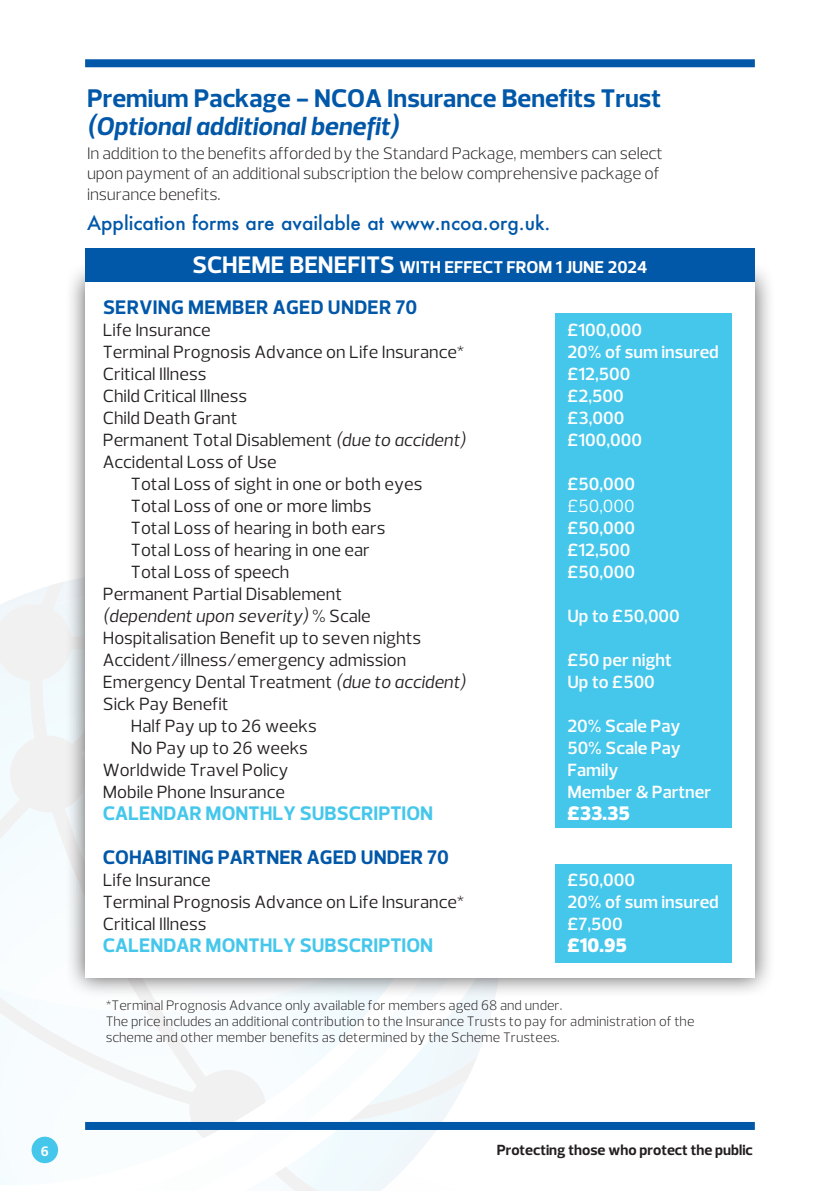
<style>
.page{position:relative;width:840px;height:1191px;background:#fff}
.page>*{position:absolute;margin:0;border:0;box-sizing:border-box;transform-origin:0 0}
.t1{font:700 26px/28px "Prelo";color:#0157a8}
.t2{font:700 20px "Prelo";color:#45c7ec}
.t3{font:700 20px "Prelo";color:#0157a8}
.t4{font:900 20px "Prelo";color:#fff}
.t5{font:500 19px "Futura";color:#0157a8}
.t6{font:18px "Prelo";color:#231f20}
.t7{font:600 18px "Prelo";color:#fff}
.t8{font:italic 18px "Prelo";color:#231f20}
.t9{font:18px "Prelo";color:#fff}
.t10{font:700 17.4px "Prelo";color:#fff}
.t11{font:300 17px "Prelo";letter-spacing:-.01em;color:#231f20}
.t12{font:700 15px "Prelo";color:#231f20}
.t13{font:300 14px/16px "Prelo";color:#231f20}
.t14{font:700 14px "Prelo";color:#fff}
.s1{font-style:italic}
.s2{font-size:24.4px}
.s3{font-style:normal}
</style>
<div class="page">
<div style="left:85px;top:59px;width:669px;height:8px;background:#0157a8"></div>
<svg style="left:0;top:582px;width:495px;height:609px"></svg>
<div style="left:85px;top:1122px;width:669px;height:8px;background:#0157a8"></div>
<div style="left:32px;top:1136px;width:26px;height:27px;background:#45c7ec;border-radius:50%"></div>
<div style="left:65px;top:260px;width:710px;height:738px;background:#231f20;opacity:.75"></div>
<div style="left:85px;top:280px;width:669px;height:697px;background:#fff"></div>
<div style="left:555px;top:314px;width:176px;height:514px;background:#45c7ec"></div>
<div style="left:555px;top:864px;width:176px;height:99px;background:#45c7ec"></div>
<div style="left:85px;top:248px;width:669px;height:33px;background:#0157a8"></div>
<p class="t1" style="left:87px;top:84px;width:575px">Premium Package - NCOA Insurance Benefits Trust <span class="s1">(Optional additional benefit)</span></p>
<p class="t11" style="left:87px;top:143px;width:577px">In addition to the benefits afforded by the Standard Package, members can select</p>
<p class="t11" style="left:87px;top:163px;width:573px">upon payment of an additional subscription the below comprehensive package of</p>
<p class="t11" style="left:87px;top:184px;width:135px">insurance benefits.</p>
<p class="t5" style="left:87px;top:210px;width:464px">Application forms are available at www.ncoa.org.uk.</p>
<p class="t10" style="left:192px;top:257px;width:456px"><span class="s2">SCHEME BENEFITS</span> WITH EFFECT FROM 1 JUNE 2024</p>
<p class="t3" style="left:103px;top:295px;width:315px">SERVING MEMBER AGED UNDER 70</p>
<p class="t6" style="left:103px;top:319px;width:109px">Life Insurance</p>
<p class="t7" style="left:567px;top:319px;width:76px">£100,000</p>
<p class="t6" style="left:103px;top:341px;width:363px">Terminal Prognosis Advance on Life Insurance*</p>
<p class="t7" style="left:567px;top:341px;width:153px">20% of sum insured</p>
<p class="t6" style="left:103px;top:363px;width:105px">Critical Illness</p>
<p class="t7" style="left:567px;top:363px;width:64px">£12,500</p>
<p class="t6" style="left:103px;top:385px;width:146px">Child Critical Illness</p>
<p class="t7" style="left:567px;top:385px;width:58px">£2,500</p>
<p class="t6" style="left:103px;top:407px;width:136px">Child Death Grant</p>
<p class="t7" style="left:567px;top:407px;width:58px">£3,000</p>
<p class="t6" style="left:103px;top:429px;width:364px">Permanent Total Disablement <span class="s1">(due to accident)</span></p>
<p class="t7" style="left:567px;top:429px;width:76px">£100,000</p>
<p class="t6" style="left:103px;top:451px;width:175px">Accidental Loss of Use</p>
<p class="t6" style="left:131px;top:473px;width:293px">Total Loss of sight in one or both eyes</p>
<p class="t7" style="left:567px;top:473px;width:69px">£50,000</p>
<p class="t6" style="left:131px;top:495px;width:242px">Total Loss of one or more limbs</p>
<p class="t9" style="left:567px;top:495px;width:69px">£50,000</p>
<p class="t6" style="left:131px;top:517px;width:256px">Total Loss of hearing in both ears</p>
<p class="t7" style="left:567px;top:517px;width:69px">£50,000</p>
<p class="t6" style="left:131px;top:539px;width:240px">Total Loss of hearing in one ear</p>
<p class="t7" style="left:567px;top:539px;width:64px">£12,500</p>
<p class="t6" style="left:131px;top:561px;width:160px">Total Loss of speech</p>
<p class="t7" style="left:567px;top:561px;width:69px">£50,000</p>
<p class="t6" style="left:103px;top:583px;width:241px">Permanent Partial Disablement</p>
<p class="t8" style="left:103px;top:605px;width:269px">(dependent upon severity) <span class="s3">% Scale</span></p>
<p class="t7" style="left:567px;top:605px;width:114px">Up to £50,000</p>
<p class="t6" style="left:103px;top:627px;width:320px">Hospitalisation Benefit up to seven nights</p>
<p class="t6" style="left:103px;top:649px;width:305px">Accident/illness/emergency admission</p>
<p class="t7" style="left:567px;top:649px;width:106px">£50 per night</p>
<p class="t6" style="left:103px;top:671px;width:364px">Emergency Dental Treatment <span class="s1">(due to accident)</span></p>
<p class="t7" style="left:567px;top:671px;width:89px">Up to £500</p>
<p class="t6" style="left:103px;top:693px;width:127px">Sick Pay Benefit</p>
<p class="t6" style="left:131px;top:715px;width:187px">Half Pay up to 26 weeks</p>
<p class="t7" style="left:567px;top:715px;width:115px">20% Scale Pay</p>
<p class="t6" style="left:131px;top:737px;width:178px">No Pay up to 26 weeks</p>
<p class="t7" style="left:567px;top:737px;width:115px">50% Scale Pay</p>
<p class="t6" style="left:103px;top:759px;width:187px">Worldwide Travel Policy</p>
<p class="t7" style="left:567px;top:759px;width:53px">Family</p>
<p class="t6" style="left:103px;top:781px;width:183px">Mobile Phone Insurance</p>
<p class="t7" style="left:567px;top:781px;width:145px">Member &amp; Partner</p>
<p class="t2" style="left:103px;top:801px;width:331px">CALENDAR MONTHLY SUBSCRIPTION</p>
<p class="t4" style="left:567px;top:801px;width:64px">£33.35</p>
<p class="t3" style="left:103px;top:845px;width:347px">COHABITING PARTNER AGED UNDER 70</p>
<p class="t6" style="left:103px;top:869px;width:109px">Life Insurance</p>
<p class="t7" style="left:567px;top:869px;width:69px">£50,000</p>
<p class="t6" style="left:103px;top:891px;width:363px">Terminal Prognosis Advance on Life Insurance*</p>
<p class="t7" style="left:567px;top:891px;width:153px">20% of sum insured</p>
<p class="t6" style="left:103px;top:913px;width:105px">Critical Illness</p>
<p class="t7" style="left:567px;top:913px;width:57px">£7,500</p>
<p class="t2" style="left:103px;top:933px;width:331px">CALENDAR MONTHLY SUBSCRIPTION</p>
<p class="t4" style="left:567px;top:933px;width:61px">£10.95</p>
<p class="t13" style="left:106px;top:997px;width:458px">*Terminal Prognosis Advance only available for members aged 68 and under.</p>
<p class="t13" style="left:106px;top:1013px;width:590px">The price includes an additional contribution to the Insurance Trusts to pay for administration of the scheme and other member benefits as determined by the Scheme Trustees.</p>
<p class="t14" style="left:41px;top:1142px;width:9px">6</p>
<p class="t12" style="left:496px;top:1140px;width:257px">Protecting those who protect the public</p>
</div>
